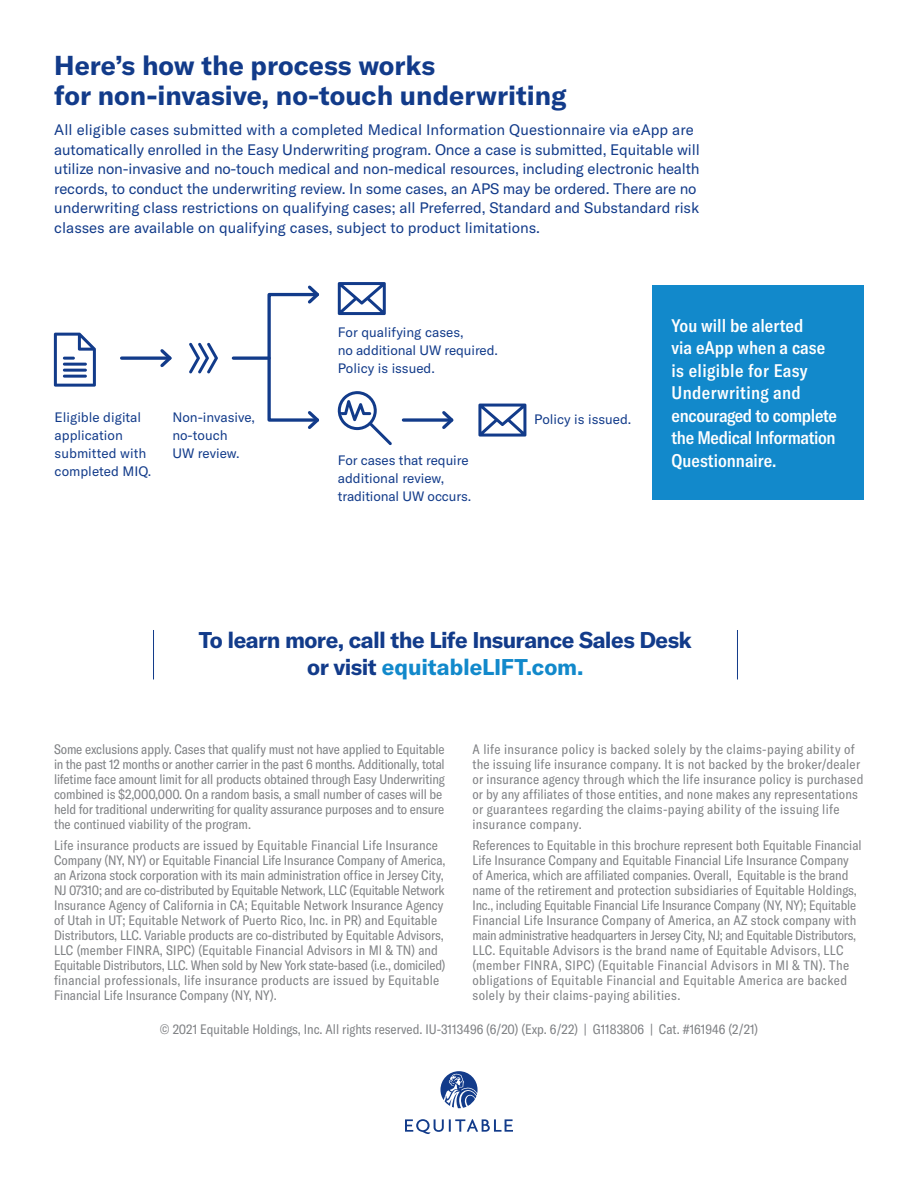
<style>
.page{position:relative;width:918px;height:1188px;background:#fff}
.page>*{position:absolute;margin:0;border:0;box-sizing:border-box;transform-origin:0 0}
.TOC_Title{font:700 27px/30px "GT America";color:#123b8a}
.Callout_6{font:700 22.5px/27px "GT America";letter-spacing:-.025em;color:#123b8a;text-align:center}
.TOC_Title-2{font:500 condensed 18px/22.5px "GT America";color:#fff}
.TOC_Title-3{font:15px/19.5px "GT America";letter-spacing:-.01em;color:#123b8a}
.Disclosure{font:condensed 13.5px/15px "GT America";color:#808285}
.Disclosure-2{font:condensed 13.5px/15px "GT America";letter-spacing:.02em;color:#808285}
.TOC_Title-4{font:13.5px/18px "GT America";color:#123b8a}
.Compliance{font:condensed 13.5px "GT America";color:#808285}
.s1{color:#1289cb}
</style>
<div class="page">
<svg style="left:122px;top:356px;width:35px;height:4px"></svg>
<svg style="left:157px;top:349px;width:15px;height:19px"></svg>
<div style="left:267px;top:293px;width:52px;height:129px;border:3px solid #123b8a"></div>
<svg style="left:305px;top:285px;width:15px;height:22px"></svg>
<svg style="left:305px;top:408px;width:15px;height:21px"></svg>
<svg style="left:403px;top:418px;width:36px;height:4px"></svg>
<svg style="left:439px;top:411px;width:15px;height:18px"></svg>
<svg style="left:338px;top:282px;width:48px;height:33px"></svg>
<svg style="left:478px;top:404px;width:48px;height:33px"></svg>
<svg style="left:189px;top:343px;width:29px;height:31px"></svg>
<svg style="left:54px;top:333px;width:42px;height:54px"></svg>
<svg style="left:338px;top:391px;width:54px;height:54px"></svg>
<svg style="left:233px;top:356px;width:36px;height:4px"></svg>
<div style="left:652px;top:285px;width:212px;height:215px;background:#1289cb"></div>
<hr style="left:153px;top:630px;width:1px;height:49px;background:#123b8a">
<hr style="left:737px;top:630px;width:1px;height:49px;background:#123b8a">
<svg style="left:405px;top:1071px;width:108px;height:63px"></svg>
<p class="TOC_Title" style="left:54px;top:50px;width:514px">Here’s how the process works<br>for non-invasive, no-touch underwriting</p>
<p class="TOC_Title-3" style="left:54px;top:120px;width:647px">All eligible cases submitted with a completed Medical Information Questionnaire via eApp are automatically enrolled in the Easy Underwriting program. Once a case is submitted, Equitable will utilize non-invasive and no-touch medical and non-medical resources, including electronic health records, to conduct the underwriting review. In some cases, an APS may be ordered. There are no underwriting class restrictions on qualifying cases; all Preferred, Standard and Substandard risk classes are available on qualifying cases, subject to product limitations.</p>
<p class="TOC_Title-4" style="left:55px;top:409px;width:88px">Eligible digital</p>
<p class="TOC_Title-4" style="left:55px;top:427px;width:98px">application submitted with completed MIQ.</p>
<p class="TOC_Title-4" style="left:172px;top:409px;width:84px">Non-invasive,</p>
<p class="TOC_Title-4" style="left:172px;top:427px;width:57px">no-touch</p>
<p class="TOC_Title-4" style="left:172px;top:445px;width:69px">UW review.</p>
<p class="TOC_Title-4" style="left:338px;top:324px;width:127px">For qualifying cases,</p>
<p class="TOC_Title-4" style="left:338px;top:342px;width:162px">no additional UW required.<br>Policy is issued.</p>
<p class="TOC_Title-4" style="left:338px;top:451px;width:132px">For cases that require additional review,</p>
<p class="TOC_Title-4" style="left:338px;top:487px;width:135px">traditional UW occurs.</p>
<p class="TOC_Title-4" style="left:534px;top:410px;width:99px">Policy is issued.</p>
<p class="TOC_Title-2" style="left:672px;top:314px;width:167px">You will be alerted<br>via eApp when a case is eligible for Easy<br>Underwriting and encouraged to complete the Medical Information<br>Questionnaire.</p>
<p class="Callout_6" style="left:199px;top:626px;width:495px">To learn more, call the Life Insurance Sales Desk or visit <span class="s1">equitableLIFT.com.</span></p>
<p class="Disclosure" style="left:54px;top:741px;width:392px">Some exclusions apply. Cases that qualify must not have applied to Equitable in the past 12 months or another carrier in the past 6 months. Additionally, total lifetime face amount limit for all products obtained through Easy Underwriting combined is $2,000,000. On a random basis, a small number of cases will be held for traditional underwriting for quality assurance purposes and to ensure the continued viability of the program.</p>
<p class="Disclosure" style="left:54px;top:838px;width:393px">Life insurance products are issued by Equitable Financial Life Insurance Company (NY, NY) or Equitable Financial Life Insurance Company of America, an Arizona stock corporation with its main administration office in Jersey City, NJ 07310; and are co-distributed by Equitable Network, LLC (Equitable Network Insurance Agency of California in CA; Equitable Network Insurance Agency of Utah in UT; Equitable Network of Puerto Rico, Inc. in PR) and Equitable Distributors, LLC. Variable products are co-distributed by Equitable Advisors, LLC (member FINRA, SIPC) (Equitable Financial Advisors in MI &amp; TN) and Equitable Distributors, LLC. When sold by New York state-based (i.e., domiciled) financial professionals, life insurance products are issued by Equitable Financial Life Insurance Company (NY, NY).</p>
<p class="Disclosure-2" style="left:472px;top:741px;width:393px">A life insurance policy is backed solely by the claims-paying ability of the issuing life insurance company. It is not backed by the broker/dealer or insurance agency through which the life insurance policy is purchased or by any affiliates of those entities, and none makes any representations or guarantees regarding the claims-paying ability of the issuing life insurance company.</p>
<p class="Disclosure" style="left:472px;top:838px;width:391px">References to Equitable in this brochure represent both Equitable Financial Life Insurance Company and Equitable Financial Life Insurance Company of America, which are affiliated companies. Overall, Equitable is the brand name of the retirement and protection subsidiaries of Equitable Holdings, Inc., including Equitable Financial Life Insurance Company (NY, NY); Equitable Financial Life Insurance Company of America, an AZ stock company with main administrative headquarters in Jersey City, NJ; and Equitable Distributors, LLC. Equitable Advisors is the brand name of Equitable Advisors, LLC (member FINRA, SIPC) (Equitable Financial Advisors in MI &amp; TN). The obligations of Equitable Financial and Equitable America are backed solely by their claims-paying abilities.</p>
<p class="Compliance" style="left:160px;top:1022px;width:600px">© 2021 Equitable Holdings, Inc. All rights reserved. IU-3113496 (6/20) (Exp. 6/22) | G1183806 | Cat. #161946 (2/21)</p>
</div>
